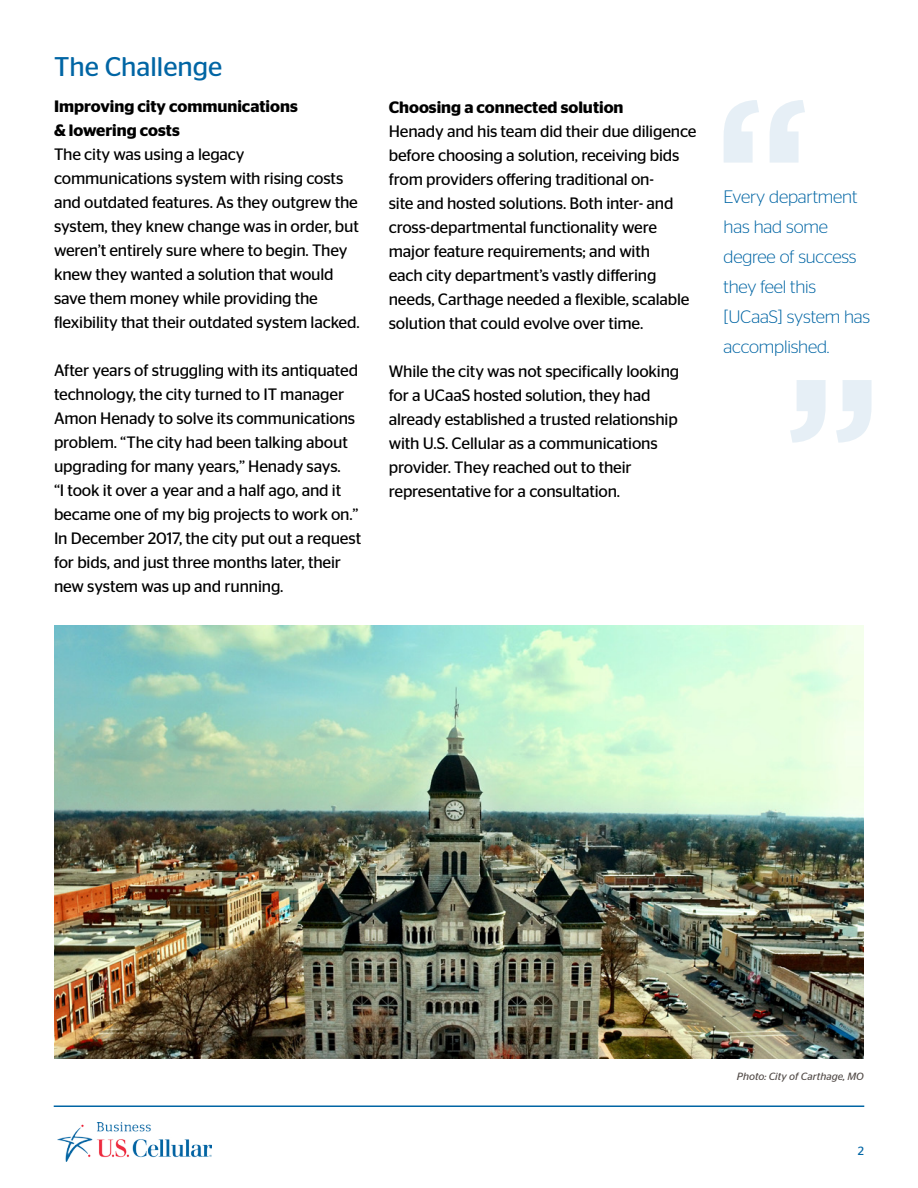
<style>
.page{position:relative;width:918px;height:1188px;background:#fff}
.page>*{position:absolute;margin:0;border:0;box-sizing:border-box;transform-origin:0 0}
.t1{font:27px "Stag Sans";color:#0065a4}
.t2{font:300 18px/30px "Stag Sans";letter-spacing:-.01em;color:#0065a4}
.t3{font:16.5px/24px "Stag Sans";letter-spacing:-.01em;color:#000}
.t4{font:600 16.5px/24px "Stag Sans";color:#000}
.t5{font:12px "Stag Sans";color:#0065a4}
.t6{font:italic 10.5px "Stag Sans";color:#524b48}
</style>
<div class="page">
<hr style="left:54px;top:1106px;width:810px;height:1px;background:#0065a4">
<img style="left:57px;top:1123px;width:154px;height:39px">
<img style="left:54px;top:626px;width:810px;height:432px">
<svg style="left:724px;top:100px;width:81px;height:63px"></svg>
<svg style="left:790px;top:380px;width:82px;height:63px"></svg>
<h1 class="t1" style="left:54px;top:51px;width:170px">The Challenge</h1>
<p class="t4" style="left:54px;top:94px;width:245px">Improving city communications &amp; lowering costs</p>
<p class="t3" style="left:54px;top:142px;width:307px">The city was using a legacy communications system with rising costs and outdated features. As they outgrew the system, they knew change was in order, but weren’t entirely sure where to begin. They knew they wanted a solution that would save them money while providing the flexibility that their outdated system lacked.</p>
<p class="t3" style="left:54px;top:358px;width:309px">After years of struggling with its antiquated technology, the city turned to IT manager Amon Henady to solve its communications problem. “The city had been talking about upgrading for many years,” Henady says.<br>“I took it over a year and a half ago, and it became one of my big projects to work on.” In December 2017, the city put out a request for bids, and just three months later, their new system was up and running.</p>
<p class="t4" style="left:389px;top:96px;width:236px">Choosing a connected solution</p>
<p class="t3" style="left:389px;top:119px;width:309px">Henady and his team did their due diligence before choosing a solution, receiving bids from providers offering traditional on-<br>site and hosted solutions. Both inter- and cross-departmental functionality were major feature requirements; and with<br>each city department’s vastly differing needs, Carthage needed a flexible, scalable solution that could evolve over time.</p>
<p class="t3" style="left:389px;top:359px;width:292px">While the city was not specifically looking for a UCaaS hosted solution, they had already established a trusted relationship with U.S. Cellular as a communications provider. They reached out to their representative for a consultation.</p>
<p class="t2" style="left:724px;top:182px;width:148px">Every department has had some degree of success they feel this [UCaaS] system has accomplished.</p>
<p class="t6" style="left:737px;top:1070px;width:129px">Photo: City of Carthage, MO</p>
<p class="t5" style="left:858px;top:1144px;width:8px">2</p>
</div>
